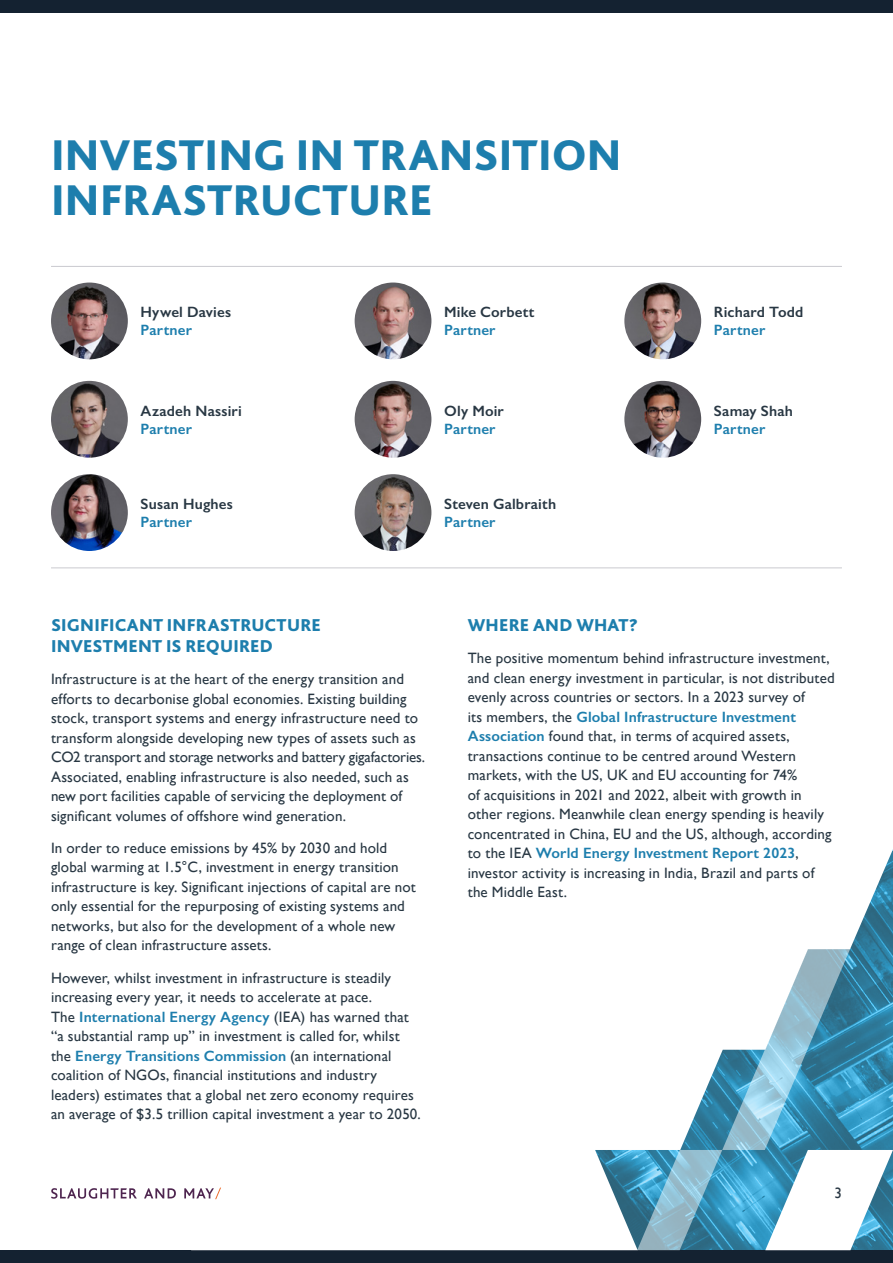
<style>
.page{position:relative;width:893px;height:1263px;background:#fff}
.page>*{position:absolute;margin:0;border:0;box-sizing:border-box;transform-origin:0 0}
.t1{font:800 45px/45px "Bliss Pro";letter-spacing:.005em;color:#1d7ead}
.t2{font:800 18px/21px "Bliss Pro";letter-spacing:.01em;color:#1d7ead}
.t3{font:15px/19.5px "Gill Sans";letter-spacing:.01em;color:#283743}
.t4{font:600 15px "Gill Sans";letter-spacing:.01em;color:#283743}
.t5{font:600 15px "Gill Sans";letter-spacing:.01em;color:#1d7ead}
.s1{font-weight:600;color:#1d7ead}
</style>
<div class="page">
<div style="left:0;top:1250px;width:893px;height:13px;background:#142231"></div>
<div style="left:0;top:0;width:893px;height:13px;background:#142231"></div>
<svg style="left:191px;top:548px;width:702px;height:702px"></svg>
<svg style="left:51px;top:1188px;width:86px;height:11px"></svg>
<svg style="left:144px;top:1188px;width:32px;height:10px"></svg>
<svg style="left:184px;top:1187px;width:37px;height:12px"></svg>
<hr style="left:51px;top:266px;width:791px;height:1px;background:#cacacf">
<hr style="left:51px;top:567px;width:791px;height:1px;background:#cacacf">
<img style="left:51px;top:283px;width:77px;height:76px;border-radius:38px">
<img style="left:51px;top:381px;width:77px;height:77px;border-radius:38px">
<img style="left:355px;top:283px;width:76px;height:76px;border-radius:38px">
<img style="left:355px;top:381px;width:76px;height:77px;border-radius:38px">
<img style="left:624px;top:283px;width:77px;height:76px;border-radius:38px">
<img style="left:624px;top:381px;width:77px;height:77px;border-radius:38px">
<img style="left:51px;top:474px;width:77px;height:77px;border-radius:38px">
<img style="left:355px;top:474px;width:76px;height:77px;border-radius:38px">
<h1 class="t1" style="left:51px;top:131px;width:572px">INVESTING IN TRANSITION<br>INFRASTRUCTURE</h1>
<p class="t4" style="left:141px;top:303px;width:92px">Hywel Davies</p>
<p class="t5" style="left:141px;top:321px;width:53px">Partner</p>
<p class="t4" style="left:444px;top:303px;width:92px">Mike Corbett</p>
<p class="t5" style="left:444px;top:321px;width:53px">Partner</p>
<p class="t4" style="left:141px;top:402px;width:103px">Azadeh Nassiri</p>
<p class="t5" style="left:141px;top:420px;width:53px">Partner</p>
<p class="t4" style="left:444px;top:402px;width:61px">Oly Moir</p>
<p class="t5" style="left:444px;top:420px;width:53px">Partner</p>
<p class="t4" style="left:141px;top:495px;width:94px">Susan Hughes</p>
<p class="t5" style="left:141px;top:513px;width:53px">Partner</p>
<p class="t4" style="left:444px;top:495px;width:113px">Steven Galbraith</p>
<p class="t5" style="left:444px;top:513px;width:53px">Partner</p>
<p class="t4" style="left:714px;top:303px;width:91px">Richard Todd</p>
<p class="t5" style="left:714px;top:321px;width:53px">Partner</p>
<p class="t4" style="left:714px;top:402px;width:81px">Samay Shah</p>
<p class="t5" style="left:714px;top:420px;width:53px">Partner</p>
<p class="t2" style="left:51px;top:614px;width:271px">SIGNIFICANT INFRASTRUCTURE<br>INVESTMENT IS REQUIRED</p>
<p class="t3" style="left:51px;top:669px;width:376px">Infrastructure is at the heart of the energy transition and efforts to decarbonise global economies. Existing building stock, transport systems and energy infrastructure need to transform alongside developing new types of assets such as CO2 transport and storage networks and battery gigafactories.<br>Associated, enabling infrastructure is also needed, such as new port facilities capable of servicing the deployment of significant volumes of offshore wind generation.</p>
<p class="t3" style="left:51px;top:838px;width:366px">In order to reduce emissions by 45% by 2030 and hold global warming at 1.5°C, investment in energy transition infrastructure is key. Significant injections of capital are not only essential for the repurposing of existing systems and networks, but also for the development of a whole new range of clean infrastructure assets.</p>
<p class="t3" style="left:51px;top:967px;width:371px">However, whilst investment in infrastructure is steadily increasing every year, it needs to accelerate at pace.<br>The <span class="s1">International Energy Agency</span> (IEA) has warned that “a substantial ramp up” in investment is called for, whilst the <span class="s1">Energy Transitions Commission</span> (an international coalition of NGOs, financial institutions and industry leaders) estimates that a global net zero economy requires an average of $3.5 trillion capital investment a year to 2050.</p>
<p class="t2" style="left:468px;top:614px;width:172px">WHERE AND WHAT?</p>
<p class="t3" style="left:468px;top:648px;width:368px">The positive momentum behind infrastructure investment, and clean energy investment in particular, is not distributed evenly across countries or sectors. In a 2023 survey of<br>its members, the <span class="s1">Global Infrastructure Investment Association</span> found that, in terms of acquired assets, transactions continue to be centred around Western markets, with the US, UK and EU accounting for 74%<br>of acquisitions in 2021 and 2022, albeit with growth in other regions. Meanwhile clean energy spending is heavily concentrated in China, EU and the US, although, according to the IEA <span class="s1">World Energy Investment Report 2023</span>, investor activity is increasing in India, Brazil and parts of the Middle East.</p>
<p class="t3" style="left:834px;top:1183px;width:9px">3</p>
</div>
